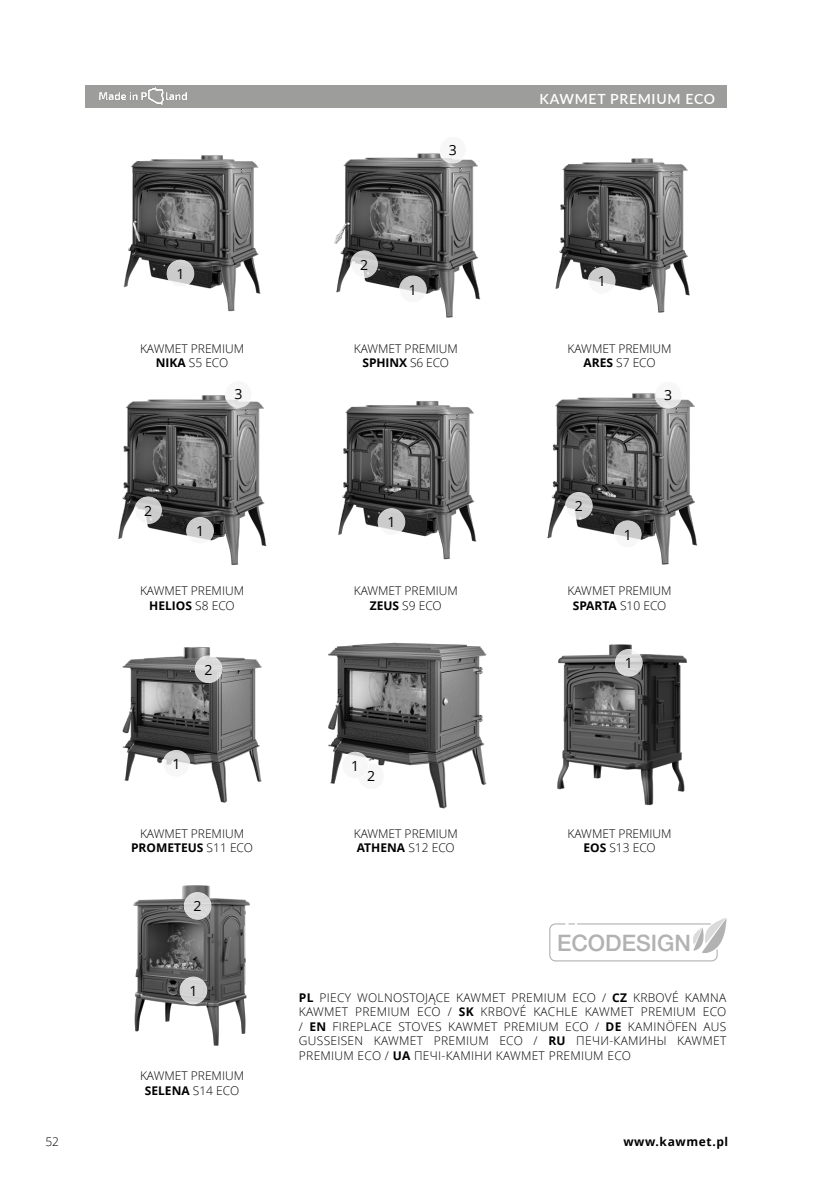
<style>
.page{position:relative;width:840px;height:1191px;background:#fff}
.page>*{position:absolute;margin:0;border:0;box-sizing:border-box;transform-origin:0 0}
.t1{font:500 22.8px "Helvetica Neue Cyr";color:#b3b2b2}
.t2{font:14px "Open Sans";color:#000}
.t3{font:600 14px "Lato";letter-spacing:.05em;color:#fff}
.t4{font:300 12px/14.4px "Open Sans";color:#000;text-align:center}
.t5{font:700 12px "Open Sans";letter-spacing:.05em;color:#000}
.s1{font-weight:700}
</style>
<div class="page">
<img style="left:123px;top:155px;width:138px;height:157px">
<img style="left:338px;top:401px;width:139px;height:159px">
<img style="left:555px;top:158px;width:135px;height:155px">
<img style="left:122px;top:647px;width:140px;height:156px">
<img style="left:557px;top:644px;width:130px;height:162px">
<img style="left:334px;top:153px;width:147px;height:165px">
<img style="left:547px;top:393px;width:151px;height:172px">
<img style="left:118px;top:395px;width:149px;height:170px">
<img style="left:328px;top:642px;width:159px;height:167px">
<img style="left:133px;top:885px;width:117px;height:161px">
<svg style="left:549px;top:918px;width:177px;height:43px"></svg>
<div style="left:85px;top:85px;width:641px;height:23px;background:#9d9d9c"></div>
<img style="left:99px;top:88px;width:88px;height:17px">
<svg style="left:350px;top:251px;width:27px;height:26px"></svg>
<div style="left:350px;top:251px;width:27px;height:27px;border:1px solid #fff;border-radius:50%"></div>
<svg style="left:167px;top:260px;width:27px;height:27px"></svg>
<div style="left:167px;top:260px;width:27px;height:27px;border:1px solid #fff;border-radius:50%"></div>
<svg style="left:588px;top:268px;width:26px;height:26px"></svg>
<div style="left:587px;top:267px;width:28px;height:27px;border:1px solid #fff;border-radius:50%"></div>
<svg style="left:399px;top:276px;width:27px;height:27px"></svg>
<div style="left:399px;top:276px;width:27px;height:27px;border:1px solid #fff;border-radius:50%"></div>
<svg style="left:163px;top:750px;width:26px;height:27px"></svg>
<div style="left:163px;top:750px;width:27px;height:27px;border:1px solid #fff;border-radius:50%"></div>
<svg style="left:615px;top:649px;width:26px;height:27px"></svg>
<div style="left:615px;top:649px;width:27px;height:27px;border:1px solid #fff;border-radius:50%"></div>
<div style="left:180px;top:977px;width:27px;height:26px;background:#d5d5d5;border-radius:50%"></div>
<div style="left:180px;top:976px;width:27px;height:28px;border:1px solid #fff;border-radius:50%"></div>
<div style="left:195px;top:656px;width:27px;height:26px;background:#d8d8d8;border-radius:50%"></div>
<div style="left:195px;top:655px;width:27px;height:28px;border:1px solid #fff;border-radius:50%"></div>
<div style="left:184px;top:892px;width:27px;height:27px;background:#d9d9d9;border-radius:50%"></div>
<div style="left:184px;top:892px;width:27px;height:27px;border:1px solid #fff;border-radius:50%"></div>
<div style="left:439px;top:136px;width:27px;height:27px;background:#f6f6f6;border-radius:50%"></div>
<div style="left:439px;top:136px;width:27px;height:27px;border:1px solid #fff;border-radius:50%"></div>
<svg style="left:378px;top:509px;width:26px;height:26px"></svg>
<div style="left:377px;top:508px;width:28px;height:27px;border:1px solid #fff;border-radius:50%"></div>
<svg style="left:135px;top:497px;width:26px;height:26px"></svg>
<div style="left:134px;top:496px;width:28px;height:28px;border:1px solid #fff;border-radius:50%"></div>
<svg style="left:565px;top:492px;width:27px;height:27px"></svg>
<div style="left:565px;top:492px;width:27px;height:27px;border:1px solid #fff;border-radius:50%"></div>
<svg style="left:186px;top:517px;width:27px;height:27px"></svg>
<div style="left:186px;top:517px;width:27px;height:27px;border:1px solid #fff;border-radius:50%"></div>
<svg style="left:614px;top:521px;width:26px;height:26px"></svg>
<div style="left:613px;top:520px;width:28px;height:28px;border:1px solid #fff;border-radius:50%"></div>
<svg style="left:225px;top:381px;width:27px;height:26px"></svg>
<div style="left:225px;top:380px;width:27px;height:27px;border:1px solid #fff;border-radius:50%"></div>
<svg style="left:654px;top:381px;width:27px;height:27px"></svg>
<div style="left:654px;top:381px;width:27px;height:27px;border:1px solid #fff;border-radius:50%"></div>
<div style="left:357px;top:762px;width:27px;height:27px;background:#f6f6f6;border-radius:50%"></div>
<div style="left:357px;top:762px;width:27px;height:27px;border:1px solid #fff;border-radius:50%"></div>
<div style="left:342px;top:752px;width:26px;height:27px;background:#f6f6f6;border-radius:50%"></div>
<div style="left:341px;top:752px;width:27px;height:27px;border:1px solid #fff;border-radius:50%"></div>
<p class="t2" style="left:176px;top:264px;width:10px">1</p>
<p class="t4" style="left:140px;top:341px;width:105px">KAWMET PREMIUM<br><span class="s1">NIKA</span> S5 ECO</p>
<p class="t2" style="left:360px;top:255px;width:10px">2</p>
<p class="t2" style="left:448px;top:140px;width:10px">3</p>
<p class="t2" style="left:408px;top:280px;width:10px">1</p>
<p class="t4" style="left:353px;top:341px;width:105px">KAWMET PREMIUM<br><span class="s1">SPHINX</span> S6 ECO</p>
<p class="t3" style="left:539px;top:89px;width:177px">KAWMET PREMIUM ECO</p>
<p class="t2" style="left:597px;top:272px;width:10px">1</p>
<p class="t4" style="left:567px;top:341px;width:105px">KAWMET PREMIUM<br><span class="s1">ARES</span> S7 ECO</p>
<p class="t2" style="left:234px;top:385px;width:10px">3</p>
<p class="t2" style="left:664px;top:385px;width:10px">3</p>
<p class="t2" style="left:144px;top:501px;width:10px">2</p>
<p class="t2" style="left:574px;top:496px;width:10px">2</p>
<p class="t2" style="left:196px;top:521px;width:10px">1</p>
<p class="t2" style="left:623px;top:525px;width:10px">1</p>
<p class="t2" style="left:387px;top:513px;width:10px">1</p>
<p class="t4" style="left:140px;top:583px;width:105px">KAWMET PREMIUM<br><span class="s1">HELIOS</span> S8 ECO</p>
<p class="t2" style="left:204px;top:660px;width:10px">2</p>
<p class="t2" style="left:172px;top:754px;width:10px">1</p>
<p class="t4" style="left:353px;top:583px;width:105px">KAWMET PREMIUM<br><span class="s1">ZEUS</span> S9 ECO</p>
<p class="t2" style="left:351px;top:756px;width:10px">1</p>
<p class="t2" style="left:367px;top:766px;width:10px">2</p>
<p class="t4" style="left:567px;top:583px;width:105px">KAWMET PREMIUM<br><span class="s1">SPARTA</span> S10 ECO</p>
<p class="t2" style="left:624px;top:653px;width:10px">1</p>
<p class="t4" style="left:353px;top:825px;width:105px;text-align:left">KAWMET PREMIUM<br><span class="s1">ATHENA</span> S12 ECO</p>
<p class="t4" style="left:131px;top:825px;width:123px">KAWMET PREMIUM<br><span class="s1">PROMETEUS</span> S11 ECO</p>
<p class="t4" style="left:567px;top:825px;width:105px">KAWMET PREMIUM<br><span class="s1">EOS</span> S13 ECO</p>
<p class="t2" style="left:193px;top:896px;width:10px">2</p>
<p class="t2" style="left:189px;top:981px;width:10px">1</p>
<p class="t4" style="left:140px;top:1068px;width:105px">KAWMET PREMIUM<br><span class="s1">SELENA</span> S14 ECO</p>
<h1 class="t1" style="left:556px;top:930px;width:135px">ECODESIGN</h1>
<p class="t4" style="left:299px;top:990px;width:429px;text-align:justify"><span class="s1">PL</span> PIECY WOLNOSTOJĄCE KAWMET PREMIUM ECO / <span class="s1">CZ</span> KRBOVÉ KAMNA KAWMET PREMIUM ECO / <span class="s1">SK</span> KRBOVÉ KACHLE KAWMET PREMIUM ECO / <span class="s1">EN</span> FIREPLACE STOVES KAWMET PREMIUM ECO / <span class="s1">DE</span> KAMINÖFEN AUS GUSSEISEN KAWMET PREMIUM ECO / <span class="s1">RU</span> ПЕЧИ-КАМИНЫ KAWMET PREMIUM ECO / <span class="s1">UA</span> ПЕЧІ-КАМІНИ KAWMET PREMIUM ECO</p>
<p class="t4" style="left:45px;top:1133px;width:15px">52</p>
<p class="t5" style="left:623px;top:1132px;width:106px">www.kawmet.pl</p>
</div>
